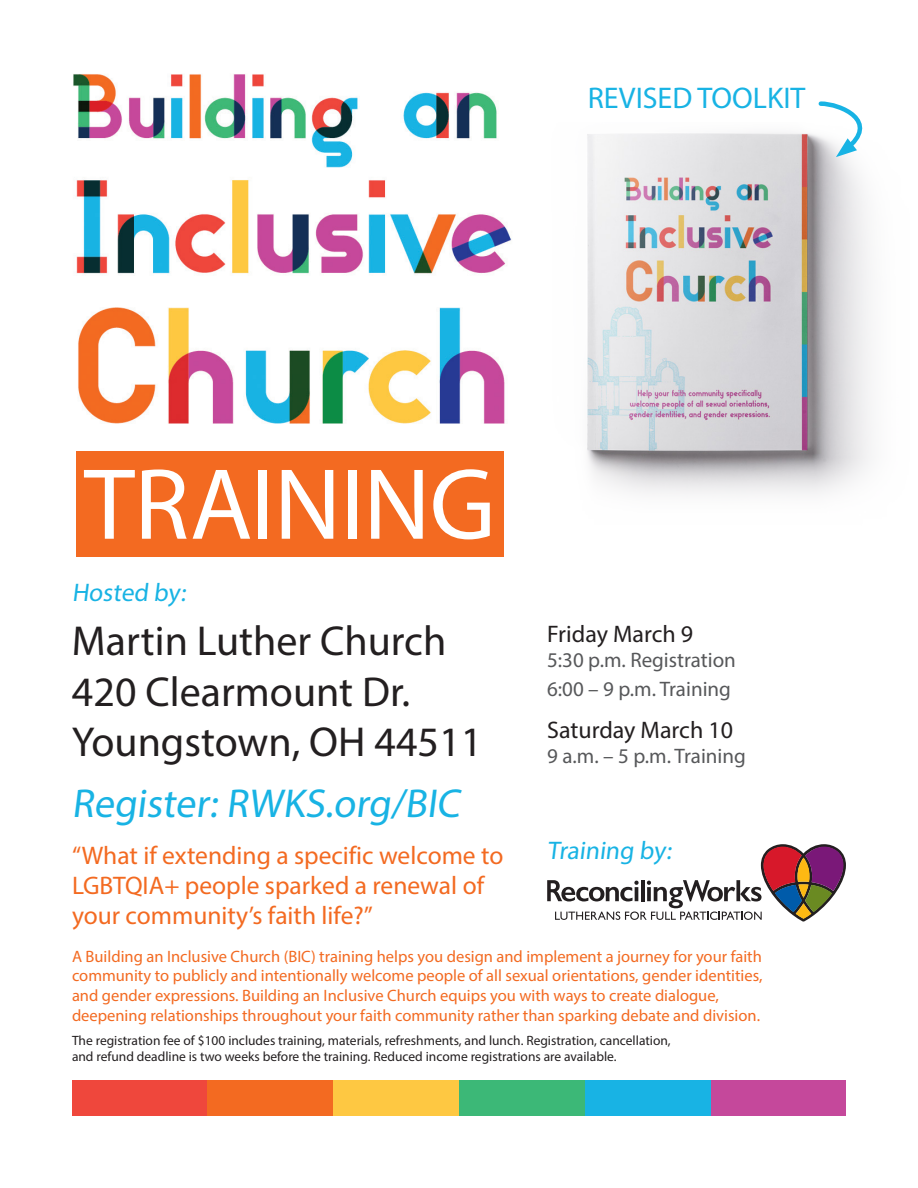
<style>
.page{position:relative;width:918px;height:1188px;background:#fff}
.page>*{position:absolute;margin:0;border:0;box-sizing:border-box;transform-origin:0 0}
.Body_Copy{font:102px "Myriad Pro";letter-spacing:-.01em;color:#fff}
.Body_Copy-2{font:42px/50.4px "Myriad Pro";color:#231f20}
.t1{font:40.5px "Myriad Pro";color:#18b3e4}
.t2{font:30px "Myriad Pro";color:#18b3e4}
.t3{font:25.5px/30px "Myriad Pro";color:#f36a21}
.t4{font:25.5px "Myriad Pro";color:#18b3e4}
.Body_Copy-3{font:24px "Myriad Pro";color:#231f20}
.Body_Copy-4{font:21px/28.8px "Myriad Pro";color:#57585a}
.Body_Copy-5{font:16.5px/19.8px "Myriad Pro";color:#f36a21}
.Body_Copy-6{font:13.5px/16.2px "Myriad Pro";color:#231f20}
</style>
<div class="page">
<div style="left:72px;top:1080px;width:135px;height:36px;background:#ef473c"></div>
<img style="left:587px;top:133px;width:284px;height:361px">
<img style="left:73px;top:74px;width:439px;height:350px">
<div style="left:207px;top:1080px;width:126px;height:36px;background:#f36a21"></div>
<div style="left:76px;top:451px;width:427px;height:106px;background:#f36a21"></div>
<div style="left:333px;top:1080px;width:126px;height:36px;background:#fec842"></div>
<div style="left:459px;top:1080px;width:126px;height:36px;background:#3cb877"></div>
<div style="left:585px;top:1080px;width:126px;height:36px;background:#18b3e4"></div>
<div style="left:711px;top:1080px;width:135px;height:36px;background:#c5489b"></div>
<svg style="left:547px;top:844px;width:299px;height:78px"></svg>
<svg style="left:816px;top:101px;width:55px;height:56px"></svg>
<p class="t2" style="left:588px;top:79px;width:219px">REVISED TOOLKIT</p>
<p class="Body_Copy" style="left:84px;top:442px;width:413px">TRAINING</p>
<p class="t4" style="left:72px;top:577px;width:119px">Hosted by:</p>
<p class="Body_Copy-2" style="left:72px;top:615px;width:412px">Martin Luther Church<br>420 Clearmount Dr.<br>Youngstown, OH 44511</p>
<p class="Body_Copy-3" style="left:547px;top:619px;width:148px">Friday March 9</p>
<p class="Body_Copy-4" style="left:547px;top:645px;width:190px">5:30 p.m. Registration<br>6:00 – 9 p.m. Training</p>
<p class="Body_Copy-3" style="left:547px;top:715px;width:187px">Saturday March 10</p>
<p class="Body_Copy-4" style="left:547px;top:741px;width:200px">9 a.m. – 5 p.m. Training</p>
<p class="t1" style="left:72px;top:778px;width:395px">Register: RWKS.org/BIC</p>
<p class="t3" style="left:72px;top:840px;width:433px">“What if extending a specific welcome to<br>LGBTQIA+ people sparked a renewal of your community’s faith life?”</p>
<p class="t4" style="left:547px;top:834px;width:129px">Training by:</p>
<p class="Body_Copy-5" style="left:72px;top:946px;width:692px">A Building an Inclusive Church (BIC) training helps you design and implement a journey for your faith community to publicly and intentionally welcome people of all sexual orientations, gender identities, and gender expressions. Building an Inclusive Church equips you with ways to create dialogue, deepening relationships throughout your faith community rather than sparking debate and division.</p>
<p class="Body_Copy-6" style="left:72px;top:1032px;width:600px">The registration fee of $100 includes training, materials, refreshments, and lunch. Registration, cancellation, and refund deadline is two weeks before the training. Reduced income registrations are available.</p>
</div>
